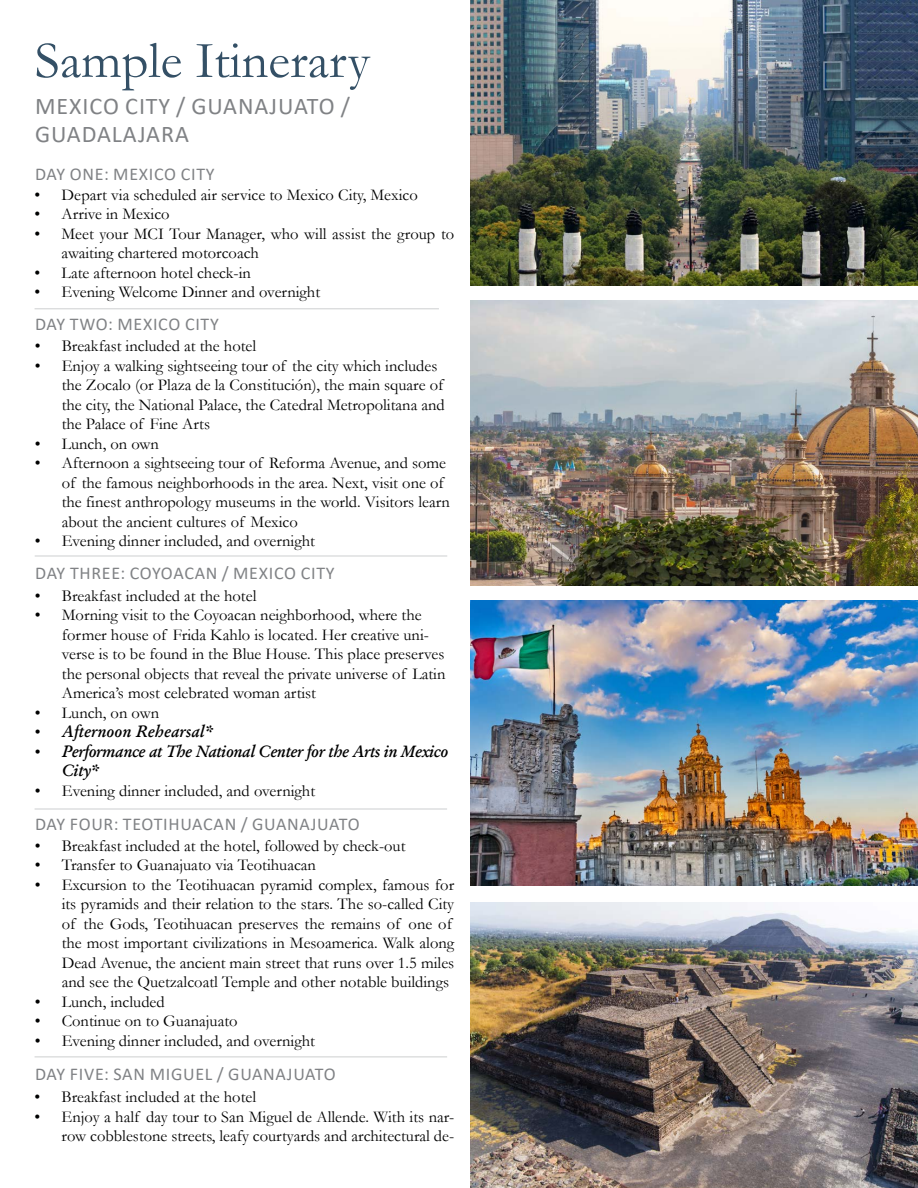
<style>
.page{position:relative;width:918px;height:1188px;background:#fff}
.page>*{position:absolute;margin:0;border:0;box-sizing:border-box;transform-origin:0 0}
.t1{font:52.5px "Garamond";color:#345066}
.t2{font:24px/28.8px "Calibri";letter-spacing:.04em;color:#808285}
.t3{font:18px "Calibri";letter-spacing:.04em;color:#808285}
.t4{font:16.5px/19.5px "Garamond";color:#000101}
.t5{font:16.5px/19.5px "Garamond Kursiv Halbfett";letter-spacing:-.025em;color:#000101}
.t6{font:16.5px "Garamond Kursiv Halbfett";color:#000101}
.s1{font-family:"Garamond"}
</style>
<div class="page">
<hr style="left:35px;top:556px;width:412px;height:1px;background:#cdcfd0">
<hr style="left:35px;top:309px;width:404px;height:1px;background:#cdcfd0">
<hr style="left:35px;top:809px;width:412px;height:1px;background:#cdcfd0">
<hr style="left:35px;top:1057px;width:412px;height:1px;background:#cdcfd0">
<img style="left:471px;top:0;width:447px;height:286px">
<img style="left:471px;top:600px;width:447px;height:285px">
<img style="left:471px;top:300px;width:447px;height:286px">
<img style="left:471px;top:902px;width:447px;height:286px">
<p class="t1" style="left:35px;top:25px;width:337px">Sample Itinerary</p>
<p class="t2" style="left:35px;top:91px;width:316px">MEXICO CITY / GUANAJUATO /<br>GUADALAJARA</p>
<p class="t3" style="left:35px;top:161px;width:181px">DAY ONE: MEXICO CITY</p>
<p class="t4" style="left:35px;top:185px;width:385px">• Depart via scheduled air service to Mexico City, Mexico</p>
<p class="t4" style="left:35px;top:204px;width:137px">• Arrive in Mexico</p>
<p class="t4" style="left:62px;top:224px;width:394px;text-indent:-27px">• Meet your MCI Tour Manager, who will assist the group to awaiting chartered motorcoach</p>
<p class="t4" style="left:35px;top:263px;width:218px">• Late afternoon hotel check-in</p>
<p class="t4" style="left:35px;top:282px;width:287px">• Evening Welcome Dinner and overnight</p>
<p class="t3" style="left:35px;top:311px;width:185px">DAY TWO: MEXICO CITY</p>
<p class="t4" style="left:35px;top:336px;width:223px">• Breakfast included at the hotel</p>
<p class="t4" style="left:62px;top:355px;width:385px;text-indent:-27px">• Enjoy a walking sightseeing tour of the city which includes the Zocalo (or Plaza de la Constitución), the main square of the city, the National Palace, the Catedral Metropolitana and the Palace of Fine Arts</p>
<p class="t4" style="left:35px;top:433px;width:126px">• Lunch, on own</p>
<p class="t4" style="left:62px;top:453px;width:390px;text-indent:-27px">• Afternoon a sightseeing tour of Reforma Avenue, and some of the famous neighborhoods in the area. Next, visit one of the finest anthropology museums in the world. Visitors learn about the ancient cultures of Mexico</p>
<p class="t4" style="left:35px;top:531px;width:282px">• Evening dinner included, and overnight</p>
<p class="t3" style="left:35px;top:560px;width:301px">DAY THREE: COYOACAN / MEXICO CITY</p>
<p class="t4" style="left:35px;top:585px;width:223px">• Breakfast included at the hotel</p>
<p class="t4" style="left:62px;top:605px;width:385px;text-indent:-27px">• Morning visit to the Coyoacan neighborhood, where the former house of Frida Kahlo is located. Her creative uni&shy;verse is to be found in the Blue House. This place preserves the personal objects that reveal the private universe of Latin America’s most celebrated woman artist</p>
<p class="t4" style="left:35px;top:702px;width:126px">• Lunch, on own</p>
<p class="t6" style="left:35px;top:721px;width:180px"><span class="s1">•</span> Afternoon Rehearsal*</p>
<p class="t5" style="left:62px;top:741px;width:388px;text-indent:-27px"><span class="s1">•</span> Performance at The National Center for the Arts in Mexico<br>City*</p>
<p class="t4" style="left:35px;top:780px;width:282px">• Evening dinner included, and overnight</p>
<p class="t3" style="left:35px;top:812px;width:326px">DAY FOUR: TEOTIHUACAN / GUANAJUATO</p>
<p class="t4" style="left:35px;top:835px;width:372px">• Breakfast included at the hotel, followed by check-out</p>
<p class="t4" style="left:35px;top:855px;width:283px">• Transfer to Guanajuato via Teotihuacan</p>
<p class="t4" style="left:62px;top:874px;width:394px;text-indent:-27px">• Excursion to the Teotihuacan pyramid complex, famous for its pyramids and their relation to the stars. The so-called City of the Gods, Teotihuacan preserves the remains of one of the most important civilizations in Mesoamerica. Walk along Dead Avenue, the ancient main street that runs over 1.5 miles and see the Quetzalcoatl Temple and other notable buildings</p>
<p class="t4" style="left:35px;top:991px;width:132px">• Lunch, included</p>
<p class="t4" style="left:35px;top:1011px;width:204px">• Continue on to Guanajuato</p>
<p class="t4" style="left:35px;top:1030px;width:282px">• Evening dinner included, and overnight</p>
<p class="t3" style="left:35px;top:1061px;width:302px">DAY FIVE: SAN MIGUEL / GUANAJUATO</p>
<p class="t4" style="left:35px;top:1087px;width:223px">• Breakfast included at the hotel</p>
<p class="t4" style="left:35px;top:1107px;width:421px;text-align:right">• Enjoy a half day tour to San Miguel de Allende. With its nar&shy;row cobblestone streets, leafy courtyards and architectural de-</p>
</div>
